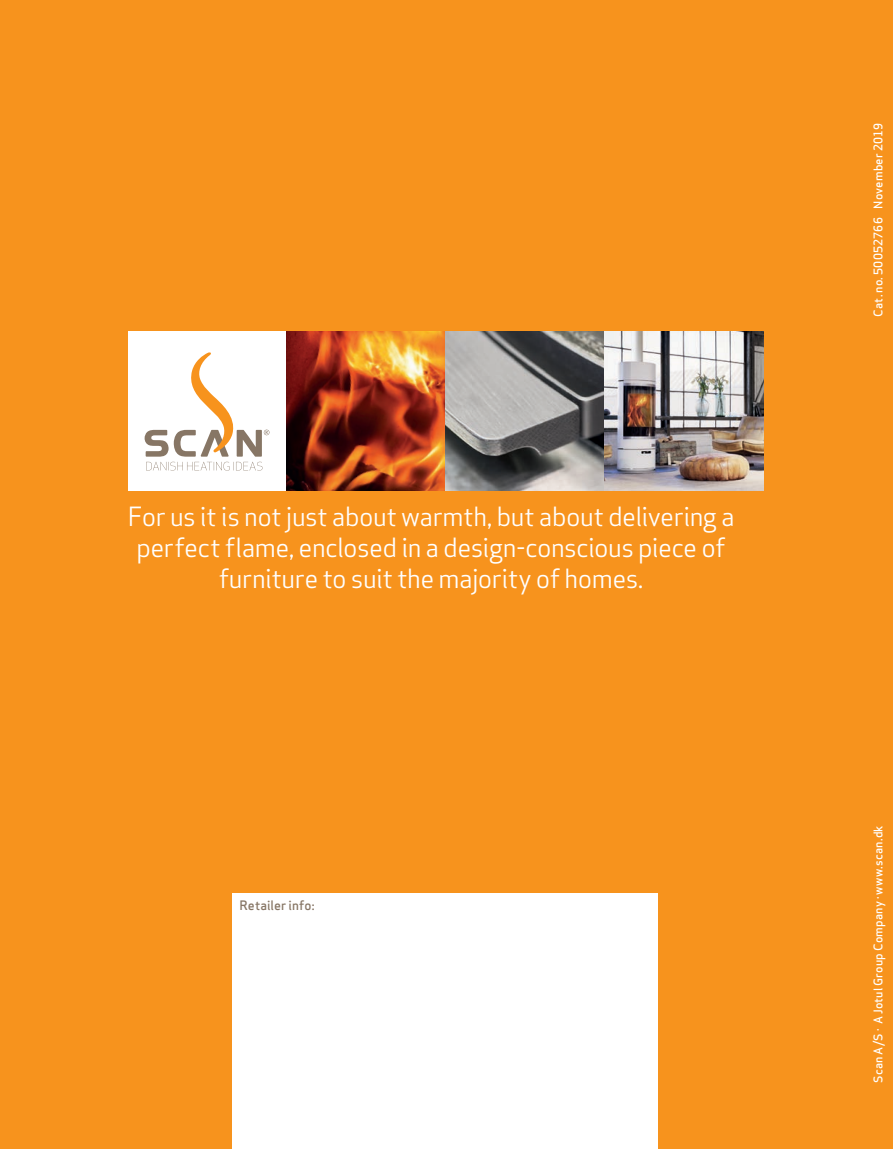
<style>
.page{position:relative;width:893px;height:1149px;background:#fff}
.page>*{position:absolute;margin:0;border:0;box-sizing:border-box;transform-origin:0 0}
.t1{font:25.8px/31px "Apex Sans";letter-spacing:-.02em;color:#fff;text-align:center}
.t2{font:500 12.75px "Apex Sans";letter-spacing:.005em;color:#877665}
.t3{font:500 11.7px "Apex Sans";letter-spacing:.015em;color:#fff}
</style>
<div class="page">
<div style="left:0;top:0;width:893px;height:1148px;background:#f7931d"></div>
<div style="left:128px;top:332px;width:158px;height:159px;background:#fff"></div>
<img style="left:286px;top:332px;width:477px;height:159px">
<svg style="left:145px;top:352px;width:124px;height:118px"></svg>
<div style="left:233px;top:893px;width:425px;height:255px;background:#fff"></div>
<p class="t1" style="left:128px;top:498px;width:608px">For us it is not just about warmth, but about delivering a perfect flame, enclosed in a design-conscious piece of furniture to suit the majority of homes.</p>
<p class="t2" style="left:240px;top:893px;width:77px">Retailer info:</p>
<p class="t3" style="left:868px;top:316px;width:195px;rotate:-90deg">Cat. no. 50052766 November 2019</p>
<p class="t3" style="left:868px;top:1082px;width:259px;rotate:-90deg">Scan A/S · A Jotul Group Company · www.scan.dk</p>
</div>
